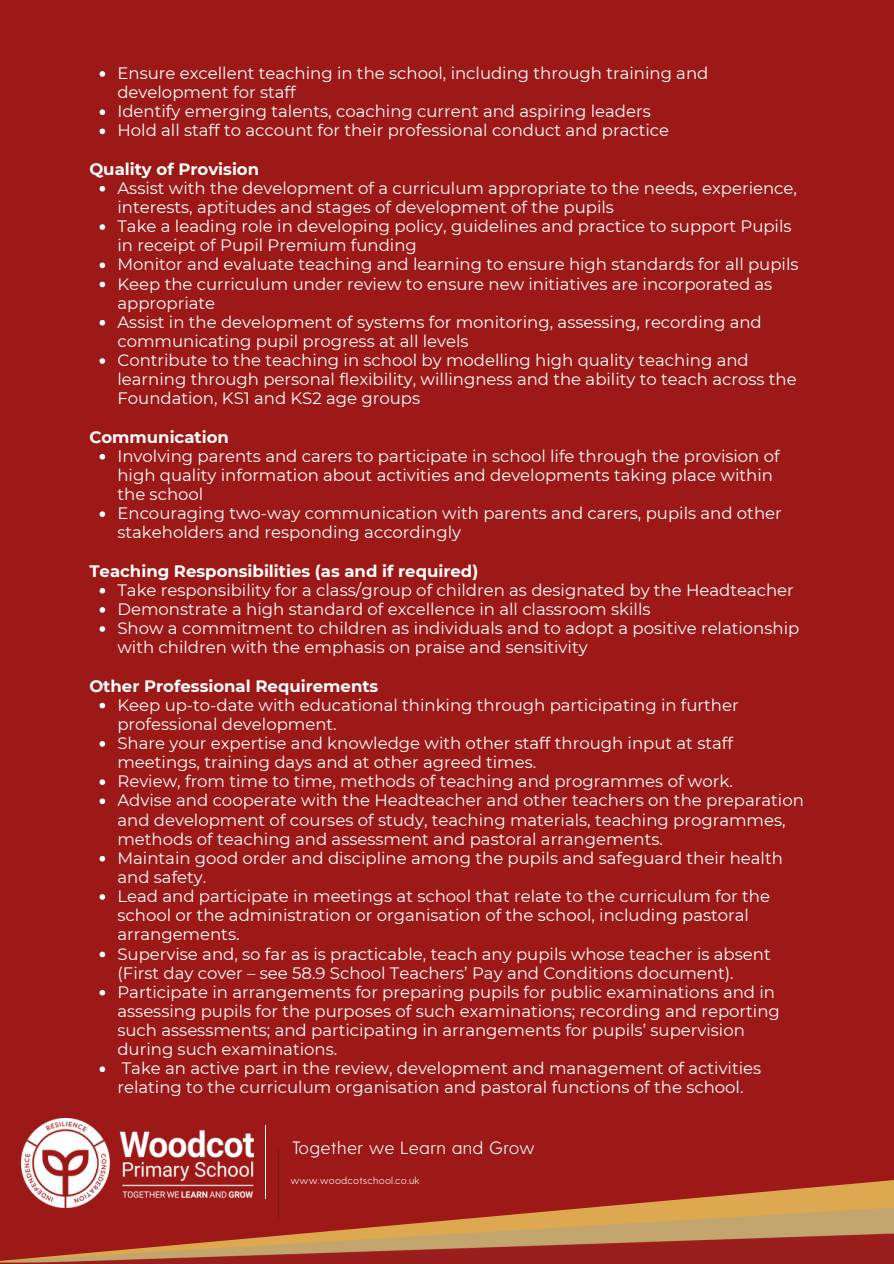
<style>
.page{position:relative;width:894px;height:1264px;background:#fff}
.page>*{position:absolute;margin:0;border:0;box-sizing:border-box;transform-origin:0 0}
.t1{font:300 17.85px "Greycliff CF";letter-spacing:.02em;color:#fff}
.t2{font:16.5px/19.2px "Montserrat";color:#fff}
.t3{font:700 16.5px "Montserrat";color:#fff}
.t4{font:300 10.05px "Greycliff CF";letter-spacing:.02em;color:#fff}
</style>
<div class="page">
<div style="left:0;top:0;width:893px;height:1263px;background:#9c1917"></div>
<svg style="left:99px;top:71px;width:6px;height:6px"></svg>
<svg style="left:99px;top:109px;width:6px;height:6px"></svg>
<svg style="left:99px;top:128px;width:6px;height:6px"></svg>
<svg style="left:99px;top:186px;width:6px;height:5px"></svg>
<svg style="left:99px;top:224px;width:6px;height:6px"></svg>
<svg style="left:99px;top:262px;width:6px;height:6px"></svg>
<svg style="left:99px;top:282px;width:6px;height:5px"></svg>
<svg style="left:99px;top:320px;width:6px;height:5px"></svg>
<svg style="left:99px;top:358px;width:6px;height:6px"></svg>
<svg style="left:99px;top:454px;width:6px;height:5px"></svg>
<svg style="left:99px;top:511px;width:6px;height:6px"></svg>
<svg style="left:99px;top:588px;width:6px;height:5px"></svg>
<svg style="left:99px;top:607px;width:6px;height:5px"></svg>
<svg style="left:99px;top:626px;width:6px;height:6px"></svg>
<svg style="left:99px;top:702px;width:6px;height:6px"></svg>
<svg style="left:99px;top:741px;width:6px;height:5px"></svg>
<svg style="left:99px;top:779px;width:6px;height:6px"></svg>
<svg style="left:99px;top:798px;width:6px;height:6px"></svg>
<svg style="left:99px;top:855px;width:6px;height:6px"></svg>
<svg style="left:99px;top:894px;width:6px;height:5px"></svg>
<svg style="left:99px;top:951px;width:6px;height:6px"></svg>
<svg style="left:99px;top:989px;width:6px;height:6px"></svg>
<svg style="left:99px;top:1066px;width:6px;height:6px"></svg>
<svg style="left:253px;top:1177px;width:640px;height:28px"></svg>
<svg style="left:0;top:1205px;width:893px;height:57px"></svg>
<hr style="left:266px;top:1125px;width:1px;height:73px;background:#fff">
<hr style="left:278px;top:1148px;width:1px;height:70px;background:#7a1616">
<img style="left:21px;top:1118px;width:232px;height:88px">
<p class="t2" style="left:117px;top:63px;width:592px">Ensure excellent teaching in the school, including through training and development for staff<br>Identify emerging talents, coaching current and aspiring leaders<br>Hold all staff to account for their professional conduct and practice</p>
<p class="t3" style="left:89px;top:159px;width:171px">Quality of Provision</p>
<p class="t2" style="left:117px;top:178px;width:682px">Assist with the development of a curriculum appropriate to the needs, experience, interests, aptitudes and stages of development of the pupils<br>Take a leading role in developing policy, guidelines and practice to support Pupils in receipt of Pupil Premium funding<br>Monitor and evaluate teaching and learning to ensure high standards for all pupils Keep the curriculum under review to ensure new initiatives are incorporated as appropriate<br>Assist in the development of systems for monitoring, assessing, recording and communicating pupil progress at all levels<br>Contribute to the teaching in school by modelling high quality teaching and learning through personal flexibility, willingness and the ability to teach across the Foundation, KS1 and KS2 age groups</p>
<p class="t3" style="left:89px;top:426px;width:141px">Communication</p>
<p class="t2" style="left:117px;top:446px;width:665px">Involving parents and carers to participate in school life through the provision of high quality information about activities and developments taking place within the school<br>Encouraging two-way communication with parents and carers, pupils and other stakeholders and responding accordingly</p>
<p class="t3" style="left:89px;top:560px;width:390px">Teaching Responsibilities (as and if required)</p>
<p class="t2" style="left:117px;top:580px;width:683px">Take responsibility for a class/group of children as designated by the Headteacher Demonstrate a high standard of excellence in all classroom skills<br>Show a commitment to children as individuals and to adopt a positive relationship with children with the emphasis on praise and sensitivity</p>
<p class="t3" style="left:89px;top:675px;width:290px">Other Professional Requirements</p>
<p class="t2" style="left:117px;top:695px;width:687px">Keep up-to-date with educational thinking through participating in further professional development.<br>Share your expertise and knowledge with other staff through input at staff meetings, training days and at other agreed times.<br>Review, from time to time, methods of teaching and programmes of work.<br>Advise and cooperate with the Headteacher and other teachers on the preparation and development of courses of study, teaching materials, teaching programmes, methods of teaching and assessment and pastoral arrangements.<br>Maintain good order and discipline among the pupils and safeguard their health and safety.<br>Lead and participate in meetings at school that relate to the curriculum for the school or the administration or organisation of the school, including pastoral arrangements.<br>Supervise and, so far as is practicable, teach any pupils whose teacher is absent (First day cover – see 58.9 School Teachers’ Pay and Conditions document).<br>Participate in arrangements for preparing pupils for public examinations and in assessing pupils for the purposes of such examinations; recording and reporting such assessments; and participating in arrangements for pupils’ supervision during such examinations.<br>Take an active part in the review, development and management of activities relating to the curriculum organisation and pastoral functions of the school.</p>
<p class="t3" style="left:89px;top:1154px;width:10px">J</p>
<p class="t1" style="left:291px;top:1135px;width:245px">Together we Learn and Grow</p>
<p class="t4" style="left:290px;top:1173px;width:131px">www.woodcotschool.co.uk</p>
</div>
